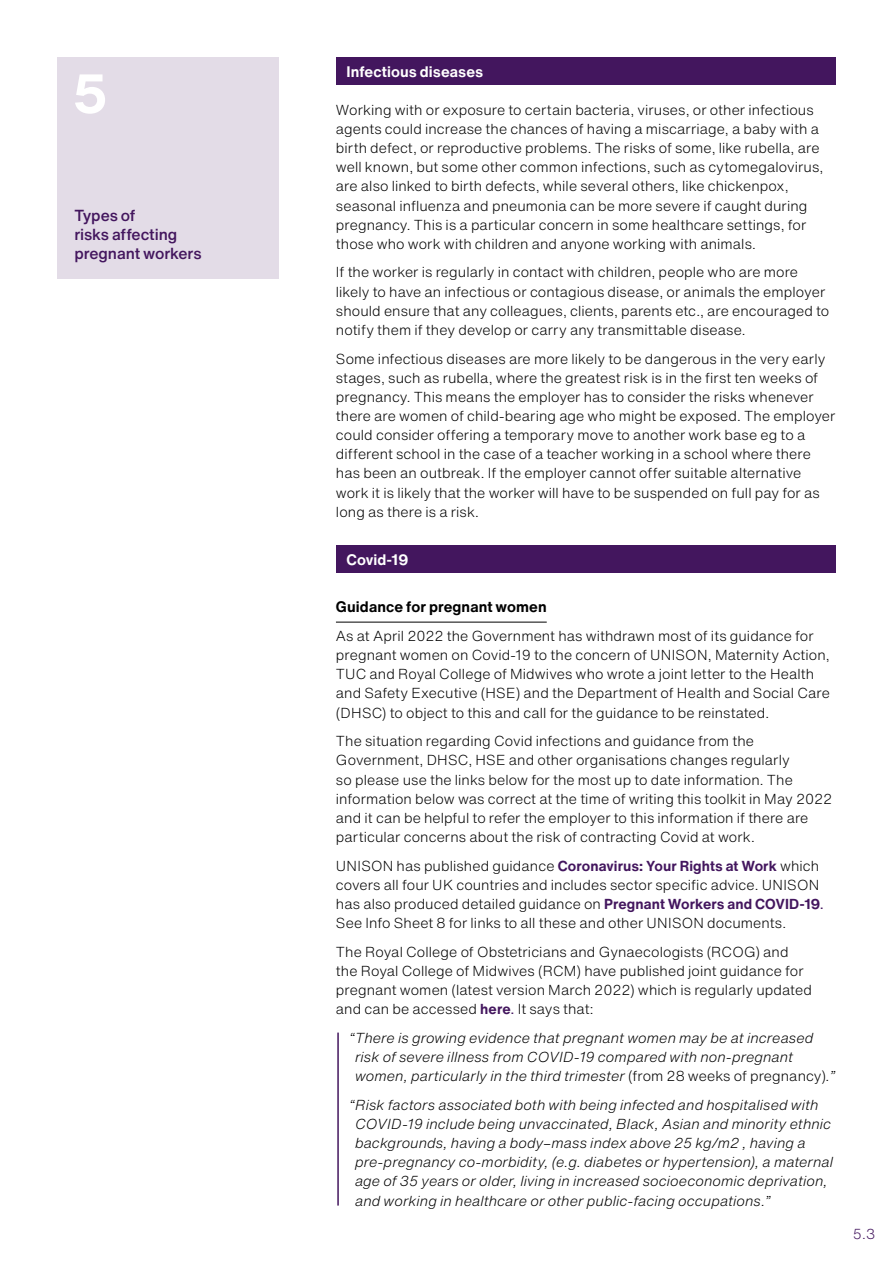
<style>
.page{position:relative;width:893px;height:1263px;background:#fff}
.page>*{position:absolute;margin:0;border:0;box-sizing:border-box;transform-origin:0 0}
.body{font:700 54px "Helvetica Now Text";color:#fff}
.t1{font:500 15.75px/19.2px "Helvetica Now Text";letter-spacing:-.005em;color:#43165e}
.t2{font:700 15px "Helvetica Now Text";letter-spacing:.005em;color:#fff}
.t3{font:700 15px "Helvetica Now Text";letter-spacing:.005em;color:#000}
.body-2{font:300 14.25px/19.2px "Helvetica Now Text";letter-spacing:.005em;color:#000}
.body-3{font:italic 300 14.25px/19.2px "Helvetica Now Text";letter-spacing:.005em;color:#000}
.t4{font:300 14.25px "Helvetica Now Text";color:#43165e}
.s1{font-weight:700;color:#43165e}
.s2{font-weight:400;color:#43165e}
.s3{font-style:normal}
</style>
<div class="page">
<div style="left:336px;top:57px;width:500px;height:28px;background:#43165e"></div>
<div style="left:336px;top:545px;width:500px;height:28px;background:#43165e"></div>
<hr style="left:336px;top:622px;width:211px;height:1px;background:#000">
<hr style="left:337px;top:1032px;width:2px;height:173px;background:#43165e">
<div style="left:57px;top:57px;width:222px;height:222px;background:#e3dce7"></div>
<p class="body" style="left:72px;top:53px;width:37px">5</p>
<h1 class="t1" style="left:74px;top:206px;width:129px">Types of<br>risks affecting pregnant workers</h1>
<h2 class="t2" style="left:347px;top:60px;width:138px">Infectious diseases</h2>
<p class="body-2" style="left:336px;top:100px;width:489px">Working with or exposure to certain bacteria, viruses, or other infectious agents could increase the chances of having a miscarriage, a baby with a birth defect, or reproductive problems. The risks of some, like rubella, are well known, but some other common infections, such as cytomegalovirus, are also linked to birth defects, while several others, like chickenpox, seasonal influenza and pneumonia can be more severe if caught during pregnancy. This is a particular concern in some healthcare settings, for those who work with children and anyone working with animals.</p>
<p class="body-2" style="left:336px;top:262px;width:495px">If the worker is regularly in contact with children, people who are more likely to have an infectious or contagious disease, or animals the employer should ensure that any colleagues, clients, parents etc., are encouraged to notify them if they develop or carry any transmittable disease.</p>
<p class="body-2" style="left:336px;top:348px;width:501px">Some infectious diseases are more likely to be dangerous in the very early stages, such as rubella, where the greatest risk is in the first ten weeks of pregnancy. This means the employer has to consider the risks whenever there are women of child-bearing age who might be exposed. The employer could consider offering a temporary move to another work base eg to a different school in the case of a teacher working in a school where there has been an outbreak. If the employer cannot offer suitable alternative work it is likely that the worker will have to be suspended on full pay for as long as there is a risk.</p>
<h2 class="t2" style="left:347px;top:548px;width:63px">Covid-19</h2>
<h3 class="t3" style="left:336px;top:596px;width:212px">Guidance for pregnant women</h3>
<p class="body-2" style="left:336px;top:626px;width:495px">As at April 2022 the Government has withdrawn most of its guidance for pregnant women on Covid-19 to the concern of UNISON, Maternity Action, TUC and Royal College of Midwives who wrote a joint letter to the Health and Safety Executive (HSE) and the Department of Health and Social Care (DHSC) to object to this and call for the guidance to be reinstated.</p>
<p class="body-2" style="left:336px;top:731px;width:498px">The situation regarding Covid infections and guidance from the Government, DHSC, HSE and other organisations changes regularly<br>so please use the links below for the most up to date information. The information below was correct at the time of writing this toolkit in May 2022 and it can be helpful to refer the employer to this information if there are particular concerns about the risk of contracting Covid at work.</p>
<p class="body-2" style="left:336px;top:855px;width:489px">UNISON has published guidance <span class="s1">Coronavirus: Your Rights at Work</span> which covers all four UK countries and includes sector specific advice. UNISON has also produced detailed guidance on <span class="s1">Pregnant Workers and COVID-19</span><span class="s2">.<br></span>See Info Sheet 8 for links to all these and other UNISON documents.</p>
<p class="body-2" style="left:336px;top:942px;width:477px">The Royal College of Obstetricians and Gynaecologists (RCOG) and the Royal College of Midwives (RCM) have published joint guidance for pregnant women (latest version March 2022) which is regularly updated and can be accessed <span class="s1">here</span><span class="s2">.</span> It says that:</p>
<p class="body-3" style="left:355px;top:1028px;width:482px;text-indent:-6px">“There is growing evidence that pregnant women may be at increased risk of severe illness from COVID-19 compared with non-pregnant women, particularly in the third trimester <span class="s3">(from 28 weeks of pregnancy)</span>.”</p>
<p class="body-3" style="left:355px;top:1095px;width:480px;text-indent:-6px">“Risk factors associated both with being infected and hospitalised with COVID-19 include being unvaccinated, Black, Asian and minority ethnic backgrounds, having a body–mass index above 25 kg/m2 , having a pre-pregnancy co-morbidity, (e.g. diabetes or hypertension), a maternal age of 35 years or older, living in increased socioeconomic deprivation, and working in healthcare or other public-facing occupations.”</p>
<p class="t4" style="left:853px;top:1223px;width:24px">5.3</p>
</div>
